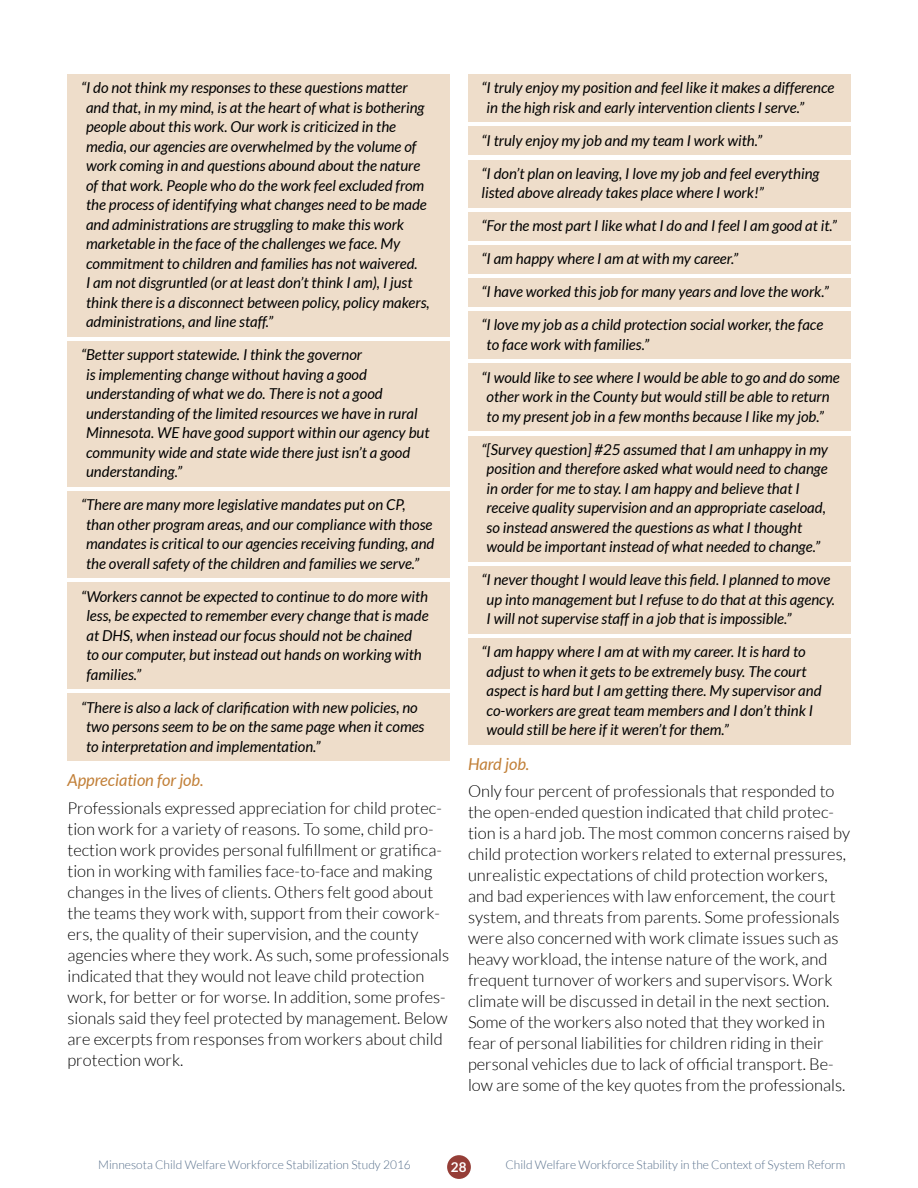
<style>
.page{position:relative;width:918px;height:1188px;background:#fff}
.page>*{position:absolute;margin:0;border:0;box-sizing:border-box;transform-origin:0 0}
.body_first_paragraph{font:300 16.5px/21px "Lato";color:#000}
.sub_3{font:italic 16.5px "Lato";color:#c17f37}
.quotation{font:italic 15px/19.5px "Lato";color:#000}
.t1{font:700 13.5px "Lato";color:#fff}
.t2{font:300 12px "Lato";color:#576f8b}
</style>
<div class="page">
<div style="left:447px;top:1155px;width:24px;height:24px;background:#953e37;border-radius:50%"></div>
<div style="left:68px;top:74px;width:382px;height:263px;background:#eeddca"></div>
<div style="left:68px;top:341px;width:382px;height:146px;background:#eeddca"></div>
<div style="left:68px;top:491px;width:382px;height:87px;background:#eeddca"></div>
<div style="left:68px;top:583px;width:382px;height:106px;background:#eeddca"></div>
<div style="left:68px;top:694px;width:382px;height:67px;background:#eeddca"></div>
<div style="left:468px;top:74px;width:382px;height:48px;background:#eeddca"></div>
<div style="left:468px;top:127px;width:382px;height:28px;background:#eeddca"></div>
<div style="left:468px;top:160px;width:382px;height:48px;background:#eeddca"></div>
<div style="left:468px;top:212px;width:382px;height:29px;background:#eeddca"></div>
<div style="left:468px;top:245px;width:382px;height:29px;background:#eeddca"></div>
<div style="left:468px;top:278px;width:382px;height:29px;background:#eeddca"></div>
<div style="left:468px;top:311px;width:382px;height:48px;background:#eeddca"></div>
<div style="left:468px;top:364px;width:382px;height:67px;background:#eeddca"></div>
<div style="left:468px;top:436px;width:382px;height:126px;background:#eeddca"></div>
<div style="left:468px;top:566px;width:382px;height:68px;background:#eeddca"></div>
<div style="left:468px;top:638px;width:382px;height:107px;background:#eeddca"></div>
<p class="quotation" style="left:86px;top:78px;width:345px;text-indent:-5px">“I do not think my responses to these questions matter and that, in my mind, is at the heart of what is bothering people about this work. Our work is criticized in the media, our agencies are overwhelmed by the volume of work coming in and questions abound about the nature of that work. People who do the work feel excluded from the process of identifying what changes need to be made and administrations are struggling to make this work marketable in the face of the challenges we face. My commitment to children and families has not waivered.<br>I am not disgruntled (or at least don’t think I am), I just think there is a disconnect between policy, policy makers, administrations, and line staff.”</p>
<p class="quotation" style="left:86px;top:345px;width:345px;text-indent:-5px">“Better support statewide. I think the governor<br>is implementing change without having a good understanding of what we do. There is not a good understanding of the limited resources we have in rural Minnesota. WE have good support within our agency but community wide and state wide there just isn’t a good understanding.”</p>
<p class="quotation" style="left:86px;top:495px;width:350px;text-indent:-5px">“There are many more legislative mandates put on CP, than other program areas, and our compliance with those mandates is critical to our agencies receiving funding, and the overall safety of the children and families we serve.”</p>
<p class="quotation" style="left:86px;top:587px;width:344px;text-indent:-5px">“Workers cannot be expected to continue to do more with less, be expected to remember every change that is made at DHS, when instead our focus should not be chained<br>to our computer, but instead out hands on working with families.”</p>
<p class="quotation" style="left:86px;top:698px;width:340px;text-indent:-5px">“There is also a lack of clarification with new policies, no two persons seem to be on the same page when it comes to interpretation and implementation.”</p>
<p class="sub_3" style="left:68px;top:771px;width:138px">Appreciation for job.</p>
<p class="body_first_paragraph" style="left:68px;top:797px;width:383px">Professionals expressed appreciation for child protec&shy;tion work for a variety of reasons. To some, child pro&shy;tection work provides personal fulfillment or gratifica&shy;tion in working with families face-to-face and making changes in the lives of clients. Others felt good about the teams they work with, support from their cowork&shy;ers, the quality of their supervision, and the county agencies where they work. As such, some professionals indicated that they would not leave child protection work, for better or for worse. In addition, some profes&shy;sionals said they feel protected by management. Below are excerpts from responses from workers about child protection work.</p>
<p class="quotation" style="left:487px;top:78px;width:349px;text-indent:-5px">“I truly enjoy my position and feel like it makes a difference in the high risk and early intervention clients I serve.”</p>
<p class="quotation" style="left:482px;top:131px;width:282px">“I truly enjoy my job and my team I work with.”</p>
<p class="quotation" style="left:482px;top:164px;width:340px">“I don’t plan on leaving, I love my job and feel everything listed above already takes place where I work!”</p>
<p class="quotation" style="left:482px;top:216px;width:357px">“For the most part I like what I do and I feel I am good at it.”</p>
<p class="quotation" style="left:482px;top:249px;width:258px">“I am happy where I am at with my career.”</p>
<p class="quotation" style="left:482px;top:282px;width:349px">“I have worked this job for many years and love the work.”</p>
<p class="quotation" style="left:487px;top:315px;width:338px;text-indent:-5px">“I love my job as a child protection social worker, the face to face work with families.”</p>
<p class="quotation" style="left:487px;top:368px;width:355px;text-indent:-5px">“I would like to see where I would be able to go and do some other work in the County but would still be able to return to my present job in a few months because I like my job.”</p>
<p class="quotation" style="left:487px;top:440px;width:343px;text-indent:-5px">“[Survey question] #25 assumed that I am unhappy in my position and therefore asked what would need to change in order for me to stay. I am happy and believe that I receive quality supervision and an appropriate caseload, so instead answered the questions as what I thought would be important instead of what needed to change.”</p>
<p class="quotation" style="left:487px;top:570px;width:350px;text-indent:-5px">“I never thought I would leave this field. I planned to move up into management but I refuse to do that at this agency.<br>I will not supervise staff in a job that is impossible.”</p>
<p class="quotation" style="left:487px;top:642px;width:337px;text-indent:-5px">“I am happy where I am at with my career. It is hard to adjust to when it gets to be extremely busy. The court aspect is hard but I am getting there. My supervisor and co-workers are great team members and I don’t think I would still be here if it weren’t for them.”</p>
<p class="sub_3" style="left:468px;top:754px;width:63px">Hard job.</p>
<p class="body_first_paragraph" style="left:468px;top:781px;width:384px">Only four percent of professionals that responded to the open-ended question indicated that child protec&shy;tion is a hard job. The most common concerns raised by child protection workers related to external pressures, unrealistic expectations of child protection workers, and bad experiences with law enforcement, the court system, and threats from parents. Some professionals were also concerned with work climate issues such as heavy workload, the intense nature of the work, and frequent turnover of workers and supervisors. Work climate will be discussed in detail in the next section.<br>Some of the workers also noted that they worked in fear of personal liabilities for children riding in their personal vehicles due to lack of official transport. Be&shy;low are some of the key quotes from the professionals.</p>
<p class="t2" style="left:98px;top:1158px;width:314px">Minnesota Child Welfare Workforce Stabilization Study 2016</p>
<p class="t1" style="left:451px;top:1160px;width:17px">28</p>
<p class="t2" style="left:506px;top:1158px;width:341px">Child Welfare Workforce Stability in the Context of System Reform</p>
</div>
